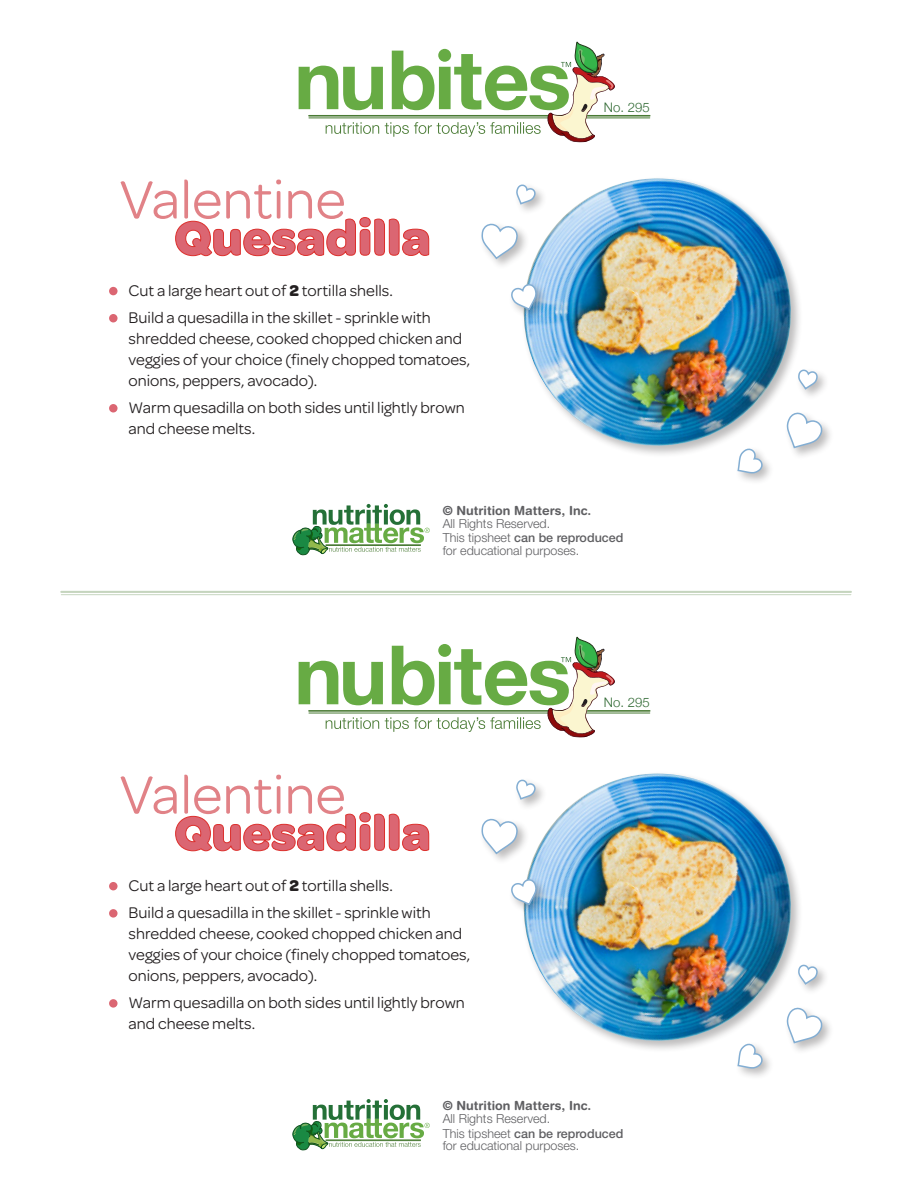
<style>
.page{position:relative;width:918px;height:1188px;background:#fff}
.page>*{position:absolute;margin:0;border:0;box-sizing:border-box;transform-origin:0 0}
.t1{font:57px "Omnes";color:#e18287}
.t2{font:700 51px "Omnes";color:#db6672}
.t3{font:16.5px/21px "Omnes";color:#231f20}
.t4{font:300 13.2px "Helvetica Neue";color:#316a34}
.t5{font:300 12.45px "Helvetica Neue LT Std";color:#5f5f62}
.t6{font:500 12.45px "Helvetica Neue LT Std";color:#5f5f62}
.t7{font:700 12.45px "Helvetica Rounded LT Std";color:#5f5f62}
.s1{font-weight:700}
.s2{font-weight:300}
</style>
<div class="page">
<hr style="left:61px;top:591px;width:790px;height:2px;background:#4a7b35">
<hr style="left:61px;top:594px;width:790px;height:1px;background:#4a7b35">
<hr style="left:309px;top:115px;width:341px;height:2px;background:#4a7b35">
<hr style="left:309px;top:118px;width:341px;height:1px;background:#4a7b35">
<svg style="left:299px;top:42px;width:317px;height:100px"></svg>
<hr style="left:309px;top:710px;width:341px;height:2px;background:#4a7b35">
<hr style="left:309px;top:713px;width:341px;height:1px;background:#4a7b35">
<svg style="left:299px;top:637px;width:317px;height:100px"></svg>
<svg style="left:292px;top:504px;width:138px;height:51px"></svg>
<svg style="left:292px;top:1099px;width:138px;height:52px"></svg>
<svg style="left:175px;top:217px;width:254px;height:39px"></svg>
<svg style="left:175px;top:812px;width:254px;height:40px"></svg>
<img style="left:524px;top:178px;width:276px;height:277px">
<img style="left:524px;top:774px;width:276px;height:276px">
<div style="left:109px;top:287px;width:9px;height:8px;background:#db6672;border-radius:50%"></div>
<div style="left:109px;top:314px;width:9px;height:8px;background:#db6672;border-radius:50%"></div>
<div style="left:109px;top:404px;width:9px;height:9px;background:#db6672;border-radius:50%"></div>
<div style="left:109px;top:882px;width:9px;height:8px;background:#db6672;border-radius:50%"></div>
<div style="left:109px;top:909px;width:9px;height:9px;background:#db6672;border-radius:50%"></div>
<div style="left:109px;top:999px;width:9px;height:9px;background:#db6672;border-radius:50%"></div>
<div style="left:514px;top:182px;width:33px;height:34px;background:#231f20;opacity:.3"></div>
<svg style="left:515px;top:183px;width:22px;height:33px"></svg>
<div style="left:509px;top:282px;width:40px;height:40px;background:#231f20;opacity:.3"></div>
<svg style="left:510px;top:283px;width:28px;height:28px"></svg>
<div style="left:479px;top:221px;width:51px;height:50px;background:#231f20;opacity:.3"></div>
<svg style="left:481px;top:223px;width:37px;height:39px"></svg>
<div style="left:514px;top:777px;width:33px;height:35px;background:#231f20;opacity:.3"></div>
<svg style="left:515px;top:778px;width:22px;height:34px"></svg>
<div style="left:509px;top:877px;width:40px;height:40px;background:#231f20;opacity:.3"></div>
<svg style="left:510px;top:878px;width:28px;height:28px"></svg>
<div style="left:479px;top:816px;width:51px;height:50px;background:#231f20;opacity:.3"></div>
<svg style="left:481px;top:818px;width:37px;height:40px"></svg>
<div style="left:795px;top:367px;width:35px;height:34px;background:#231f20;opacity:.3"></div>
<svg style="left:797px;top:368px;width:22px;height:23px"></svg>
<div style="left:735px;top:446px;width:40px;height:39px;background:#231f20;opacity:.3"></div>
<svg style="left:737px;top:447px;width:27px;height:28px"></svg>
<div style="left:784px;top:410px;width:51px;height:50px;background:#231f20;opacity:.3"></div>
<svg style="left:786px;top:413px;width:38px;height:36px"></svg>
<div style="left:795px;top:962px;width:35px;height:34px;background:#231f20;opacity:.3"></div>
<svg style="left:797px;top:964px;width:22px;height:22px"></svg>
<div style="left:735px;top:1041px;width:40px;height:39px;background:#231f20;opacity:.3"></div>
<svg style="left:737px;top:1042px;width:27px;height:28px"></svg>
<div style="left:784px;top:1005px;width:51px;height:50px;background:#231f20;opacity:.3"></div>
<svg style="left:786px;top:1008px;width:38px;height:37px"></svg>
<p class="t1" style="left:120px;top:161px;width:228px">Valentine</p>
<p class="t2" style="left:174px;top:200px;width:258px">Quesadilla</p>
<p class="t3" style="left:129px;top:279px;width:266px">Cut a large heart out of <span class="s1">2</span> tortilla shells.</p>
<p class="t3" style="left:129px;top:306px;width:343px">Build a quesadilla in the skillet - sprinkle with shredded cheese, cooked chopped chicken and veggies of your choice (finely chopped tomatoes, onions, peppers, avocado).</p>
<p class="t3" style="left:129px;top:396px;width:338px">Warm quesadilla on both sides until lightly brown</p>
<p class="t3" style="left:129px;top:417px;width:128px">and cheese melts.</p>
<p class="t4" style="left:604px;top:97px;width:47px">No. 295</p>
<p class="t7" style="left:443px;top:503px;width:150px">© Nutrition Matters, Inc.</p>
<p class="t5" style="left:443px;top:516px;width:109px">All Rights Reserved.</p>
<p class="t6" style="left:443px;top:531px;width:182px"><span class="s2">This tipsheet</span> can be reproduced</p>
<p class="t5" style="left:443px;top:543px;width:138px">for educational purposes.</p>
<p class="t1" style="left:120px;top:756px;width:228px">Valentine</p>
<p class="t2" style="left:174px;top:795px;width:258px">Quesadilla</p>
<p class="t3" style="left:129px;top:875px;width:266px">Cut a large heart out of <span class="s1">2</span> tortilla shells.</p>
<p class="t3" style="left:129px;top:902px;width:343px">Build a quesadilla in the skillet - sprinkle with shredded cheese, cooked chopped chicken and veggies of your choice (finely chopped tomatoes, onions, peppers, avocado).</p>
<p class="t3" style="left:129px;top:992px;width:338px">Warm quesadilla on both sides until lightly brown</p>
<p class="t3" style="left:129px;top:1013px;width:128px">and cheese melts.</p>
<p class="t4" style="left:604px;top:692px;width:47px">No. 295</p>
<p class="t7" style="left:443px;top:1098px;width:150px">© Nutrition Matters, Inc.</p>
<p class="t5" style="left:443px;top:1111px;width:109px">All Rights Reserved.</p>
<p class="t6" style="left:443px;top:1126px;width:182px"><span class="s2">This tipsheet</span> can be reproduced</p>
<p class="t5" style="left:443px;top:1138px;width:138px">for educational purposes.</p>
</div>
